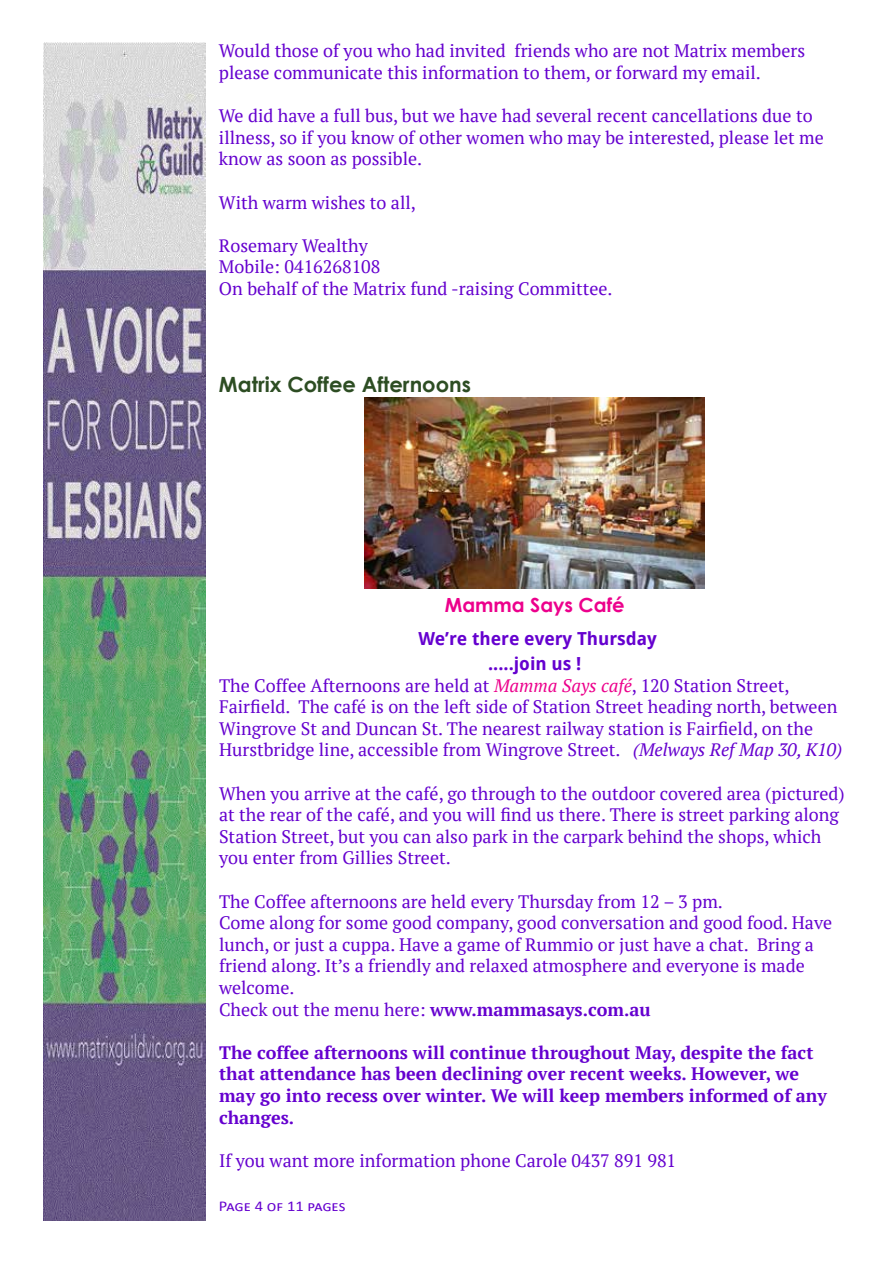
<style>
.page{position:relative;width:893px;height:1263px;background:#fff}
.page>*{position:absolute;margin:0;border:0;box-sizing:border-box;transform-origin:0 0}
.t1{font:700 21px "Century Gothic";color:#2d4d23}
.t2{font:700 19.5px "Century Gothic";color:#ec008c}
.t3{font:18px/21.6px "PT Serif";color:#6500cf}
.t4{font:700 18px/21.6px "PT Serif";color:#6500cf}
.t5{font:700 18px/25.2px "Droid Sans";color:#6500cf;text-align:center}
.t6{font:15px "Calibri";letter-spacing:-.01em;color:#6500cf;scale:1.1 1}
.s1{font-style:italic;color:#ec008c}
.s2{font-style:italic}
.s3{font-weight:700}
</style>
<div class="page">
<img style="left:44px;top:43px;width:162px;height:1177px">
<img style="left:365px;top:397px;width:340px;height:192px">
<p class="t3" style="left:219px;top:40px;width:588px">Would those of you who had invited friends who are not Matrix members please communicate this information to them, or forward my email.</p>
<p class="t3" style="left:219px;top:105px;width:606px">We did have a full bus, but we have had several recent cancellations due to illness, so if you know of other women who may be interested, please let me know as soon as possible.</p>
<p class="t3" style="left:219px;top:191px;width:198px">With warm wishes to all,</p>
<p class="t3" style="left:219px;top:234px;width:395px">Rosemary Wealthy<br>Mobile: 0416268108<br>On behalf of the Matrix fund -raising Committee.</p>
<p class="t1" style="left:219px;top:369px;width:254px">Matrix Coffee Afternoons</p>
<p class="t2" style="left:445px;top:590px;width:181px">Mamma Says Café</p>
<p class="t5" style="left:418px;top:626px;width:240px">We’re there every Thursday .....join us !</p>
<p class="t3" style="left:219px;top:674px;width:625px">The Coffee Afternoons are held at <span class="s1">Mamma Says café</span>, 120 Station Street, Fairfield. The café is on the left side of Station Street heading north, between Wingrove St and Duncan St. The nearest railway station is Fairfield, on the Hurstbridge line, accessible from Wingrove Street. <span class="s2">(Melways Ref Map 30, K10)</span></p>
<p class="t3" style="left:219px;top:782px;width:627px">When you arrive at the café, go through to the outdoor covered area (pictured) at the rear of the café, and you will find us there. There is street parking along Station Street, but you can also park in the carpark behind the shops, which you enter from Gillies Street.</p>
<p class="t3" style="left:219px;top:890px;width:615px">The Coffee afternoons are held every Thursday from 12 – 3 pm.<br>Come along for some good company, good conversation and good food. Have lunch, or just a cuppa. Have a game of Rummio or just have a chat. Bring a friend along. It’s a friendly and relaxed atmosphere and everyone is made welcome.<br>Check out the menu here: <span class="s3">www.mammasays.com.au</span></p>
<p class="t4" style="left:219px;top:1041px;width:609px">The coffee afternoons will continue throughout May, despite the fact that attendance has been declining over recent weeks. However, we may go into recess over winter. We will keep members informed of any changes.</p>
<p class="t3" style="left:219px;top:1149px;width:459px">If you want more information phone Carole 0437 891 981</p>
<p class="t6" style="left:219px;top:1197px;width:117px">Page 4 of 11 pages</p>
</div>
